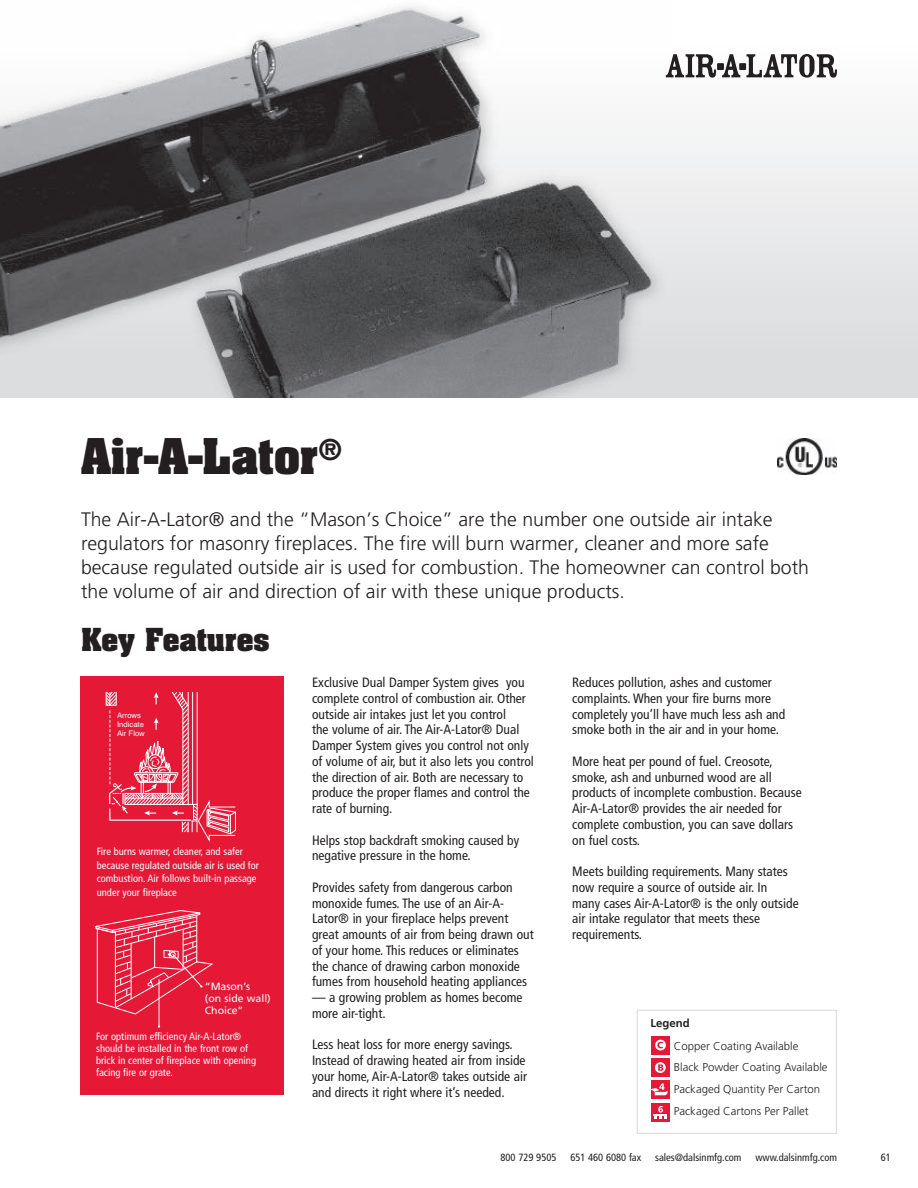
<style>
.page{position:relative;width:918px;height:1188px;background:#fff}
.page>*{position:absolute;margin:0;border:0;box-sizing:border-box;transform-origin:0 0}
.Section_Headings{font:700 42px "Aachen Std";color:#231f20}
.Section_Headings-2{font:700 27px "Aachen Std";color:#231f20}
.t1{font:300 19.5px/24px "Frutiger LT Std";color:#231f20}
.Body_Text{font:condensed 13.5px/15.8px "Frutiger LT Std";color:#231f20}
.t2{font:300 11.4px/21.6px "Frutiger LT Std";color:#231f20}
.t3{font:700 11.4px "Frutiger LT Std";color:#231f20}
.Body_Text-2{font:condensed 10.5px/12px "Frutiger LT Std";color:#fff}
.t4{font:condensed 10.5px "Frutiger LT Std";color:#231f20}
.Notes_-_Reversed_in{font:10.5px/12px "Frutiger LT Std";color:#fff}
.t5{font:7.65px/8.9px "Helvetica";color:#fff}
</style>
<div class="page">
<div style="left:651px;top:1036px;width:18px;height:18px;background:#e51836"></div>
<svg style="left:655px;top:1040px;width:11px;height:10px"></svg>
<svg style="left:657px;top:1042px;width:6px;height:6px"></svg>
<div style="left:651px;top:1058px;width:18px;height:19px;background:#e51836"></div>
<svg style="left:655px;top:1062px;width:11px;height:11px"></svg>
<svg style="left:658px;top:1064px;width:5px;height:7px"></svg>
<div style="left:652px;top:1080px;width:18px;height:19px;background:#e51836"></div>
<svg style="left:651px;top:1083px;width:17px;height:12px"></svg>
<div style="left:651px;top:1103px;width:18px;height:19px;background:#e51836"></div>
<svg style="left:653px;top:1106px;width:14px;height:12px"></svg>
<div style="left:637px;top:1010px;width:200px;height:124px;border:1px solid #dcdddf"></div>
<div style="left:0;top:0;width:918px;height:398px;background:linear-gradient(to bottom,#fff,#d8d9dc)"></div>
<img style="left:778px;top:439px;width:58px;height:36px">
<div style="left:717px;top:63px;width:7px;height:7px;background:#231f20"></div>
<div style="left:739px;top:63px;width:7px;height:7px;background:#231f20"></div>
<svg style="left:672px;top:54px;width:44px;height:24px"></svg>
<svg style="left:722px;top:54px;width:18px;height:23px"></svg>
<svg style="left:746px;top:54px;width:91px;height:24px"></svg>
<div style="left:80px;top:677px;width:204px;height:418px;background:#e51836"></div>
<svg style="left:106px;top:692px;width:130px;height:150px"></svg>
<svg style="left:95px;top:910px;width:118px;height:105px"></svg>
<hr style="left:159px;top:980px;width:1px;height:47px;background:#fff">
<img style="left:0;top:0;width:672px;height:398px">
<p class="Section_Headings" style="left:81px;top:426px;width:262px">Air-A-Lator<sup>®</sup></p>
<p class="t1" style="left:81px;top:508px;width:693px">The Air-A-Lator® and the “Mason’s Choice” are the number one outside air intake</p>
<p class="t1" style="left:81px;top:532px;width:689px">regulators for masonry fireplaces. The fire will burn warmer, cleaner and more safe</p>
<p class="t1" style="left:81px;top:556px;width:730px">because regulated outside air is used for combustion. The homeowner can control both the volume of air and direction of air with these unique products.</p>
<p class="Section_Headings-2" style="left:81px;top:620px;width:190px">Key Features</p>
<p class="t5" style="left:117px;top:711px;width:29px">Arrows<br>Indicate<br>Air Flow</p>
<p class="Body_Text-2" style="left:97px;top:845px;width:164px;line-height:13.5px">Fire burns warmer, cleaner, and safer because regulated outside air is used for combustion. Air follows built-in passage under your fireplace</p>
<p class="Notes_-_Reversed_in" style="left:205px;top:981px;width:47px">“Mason’s</p>
<p class="Notes_-_Reversed_in" style="left:205px;top:993px;width:67px">(on side wall)<br>Choice”</p>
<p class="Body_Text-2" style="left:96px;top:1030px;width:161px">For optimum efficiency Air-A-Lator® should be installed in the front row of brick in center of fireplace with opening facing fire or grate.</p>
<p class="Body_Text" style="left:312px;top:675px;width:223px">Exclusive Dual Damper System gives you complete control of combustion air. Other outside air intakes just let you control<br>the volume of air. The Air-A-Lator® Dual Damper System gives you control not only of volume of air, but it also lets you control the direction of air. Both are necessary to produce the proper flames and control the rate of burning.</p>
<p class="Body_Text" style="left:312px;top:832px;width:209px">Helps stop backdraft smoking caused by negative pressure in the home.</p>
<p class="Body_Text" style="left:312px;top:880px;width:223px">Provides safety from dangerous carbon monoxide fumes. The use of an Air-A-Lator® in your fireplace helps prevent great amounts of air from being drawn out of your home. This reduces or eliminates the chance of drawing carbon monoxide fumes from household heating appliances</p>
<p class="Body_Text" style="left:312px;top:990px;width:212px">— a growing problem as homes become more air-tight.</p>
<p class="Body_Text" style="left:312px;top:1037px;width:216px">Less heat loss for more energy savings.<br>Instead of drawing heated air from inside your home, Air-A-Lator® takes outside air and directs it right where it’s needed.</p>
<p class="Body_Text" style="left:572px;top:675px;width:215px">Reduces pollution, ashes and customer complaints. When your fire burns more completely you’ll have much less ash and smoke both in the air and in your home.</p>
<p class="Body_Text" style="left:572px;top:754px;width:231px">More heat per pound of fuel. Creosote, smoke, ash and unburned wood are all products of incomplete combustion. Because Air-A-Lator® provides the air needed for complete combustion, you can save dollars on fuel costs.</p>
<p class="Body_Text" style="left:572px;top:864px;width:228px">Meets building requirements. Many states now require a source of outside air. In<br>many cases Air-A-Lator® is the only outside air intake regulator that meets these requirements.</p>
<p class="t3" style="left:651px;top:1016px;width:41px">Legend</p>
<p class="t2" style="left:674px;top:1035px;width:155px">Copper Coating Available<br>Black Powder Coating Available<br>Packaged Quantity Per Carton<br>Packaged Cartons Per Pallet</p>
<p class="t4" style="left:501px;top:1151px;width:57px">800 729 9505</p>
<p class="t4" style="left:570px;top:1151px;width:72px">651 460 6080 fax</p>
<p class="t4" style="left:655px;top:1151px;width:88px">sales@dalsinmfg.com</p>
<p class="t4" style="left:755px;top:1151px;width:83px">www.dalsinmfg.com</p>
<p class="t4" style="left:881px;top:1151px;width:12px">61</p>
</div>
